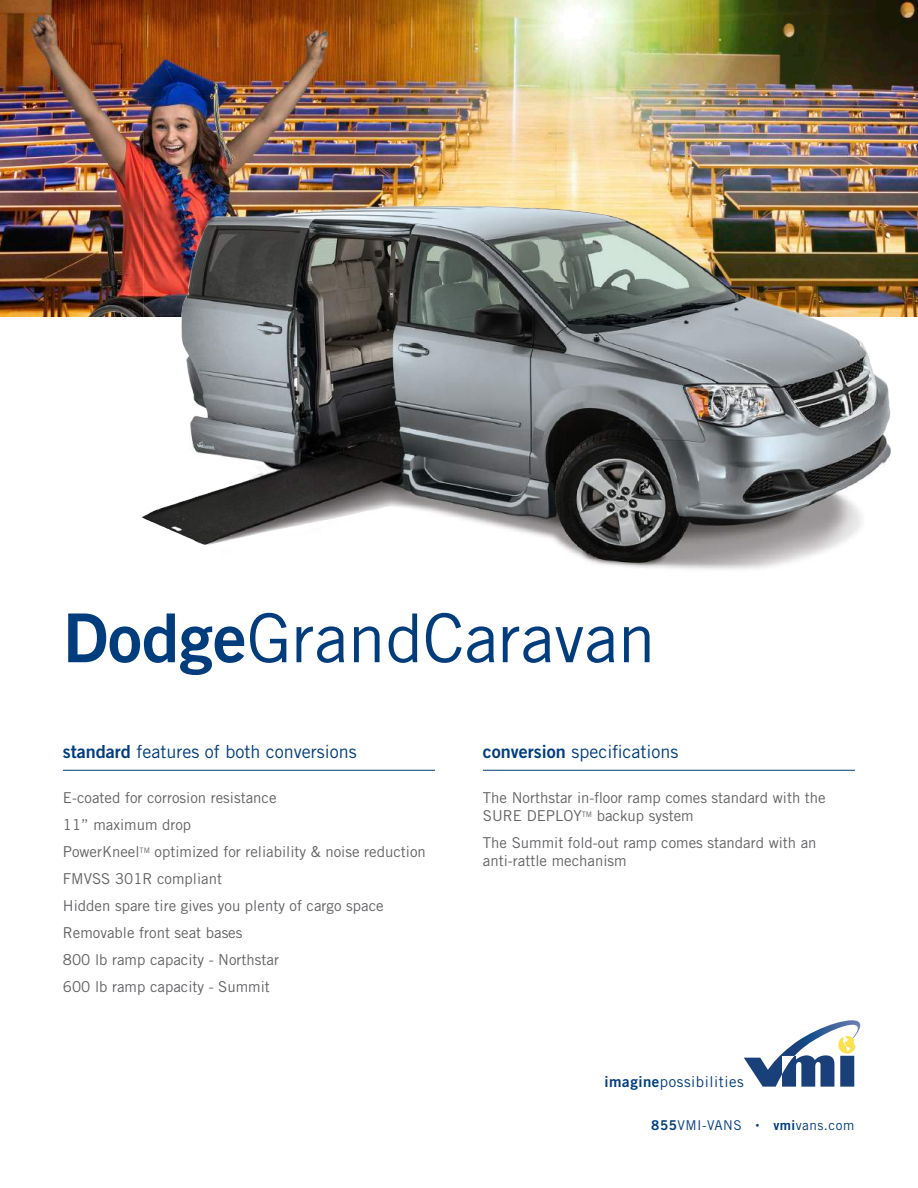
<style>
.page{position:relative;width:918px;height:1188px;background:#fff}
.page>*{position:absolute;margin:0;border:0;box-sizing:border-box;transform-origin:0 0}
.t1{font:67.5px "Trade Gothic LT Std";color:#013d7d}
.t2{font:18px "Trade Gothic LT Std";color:#013d7d}
.t3{font:15px/27px "Trade Gothic LT Std";color:#636366}
.t4{font:15px "Trade Gothic LT Std";letter-spacing:.035em;color:#013d7d}
.t5{font:13.5px "Trade Gothic LT Std";letter-spacing:.035em;color:#013d7d}
.s1{font-family:"Trade Gothic LT Std Bd 2"}
.s2{font-family:"Trade Gothic LT Std Bd 2";font-size:18px}
</style>
<div class="page">
<img style="left:0;top:0;width:918px;height:317px">
<img style="left:142px;top:132px;width:776px;height:438px">
<hr style="left:63px;top:770px;width:372px;height:1px;background:#013d7d">
<hr style="left:483px;top:770px;width:372px;height:1px;background:#013d7d">
<svg style="left:744px;top:1020px;width:116px;height:67px"></svg>
<h1 class="t1" style="left:63px;top:597px;width:594px"><span class="s1">Dodge</span>GrandCaravan</h1>
<p class="t2" style="left:63px;top:741px;width:295px"><span class="s1">standard</span> features of both conversions</p>
<p class="t3" style="left:63px;top:784px;width:364px">E-coated for corrosion resistance<br>11” maximum drop<br>PowerKneel<sup>TM</sup> optimized for reliability &amp; noise reduction FMVSS 301R compliant<br>Hidden spare tire gives you plenty of cargo space Removable front seat bases<br>800 lb ramp capacity - Northstar<br>600 lb ramp capacity - Summit</p>
<p class="t2" style="left:483px;top:741px;width:197px"><span class="s1">conversion</span> specifications</p>
<p class="t3" style="left:483px;top:789px;width:344px;line-height:18px">The Northstar in-floor ramp comes standard with the<br>SURE DEPLOY<sup>TM</sup> backup system</p>
<p class="t3" style="left:483px;top:834px;width:335px;line-height:18px">The Summit fold-out ramp comes standard with an anti-rattle mechanism</p>
<p class="t4" style="left:605px;top:1072px;width:141px"><span class="s1">imagine</span>possibilities</p>
<p class="t5" style="left:651px;top:1117px;width:204px"><span class="s1">855</span>VMI-VANS <span class="s2">·</span> <span class="s1">vmi</span>vans.com</p>
</div>
